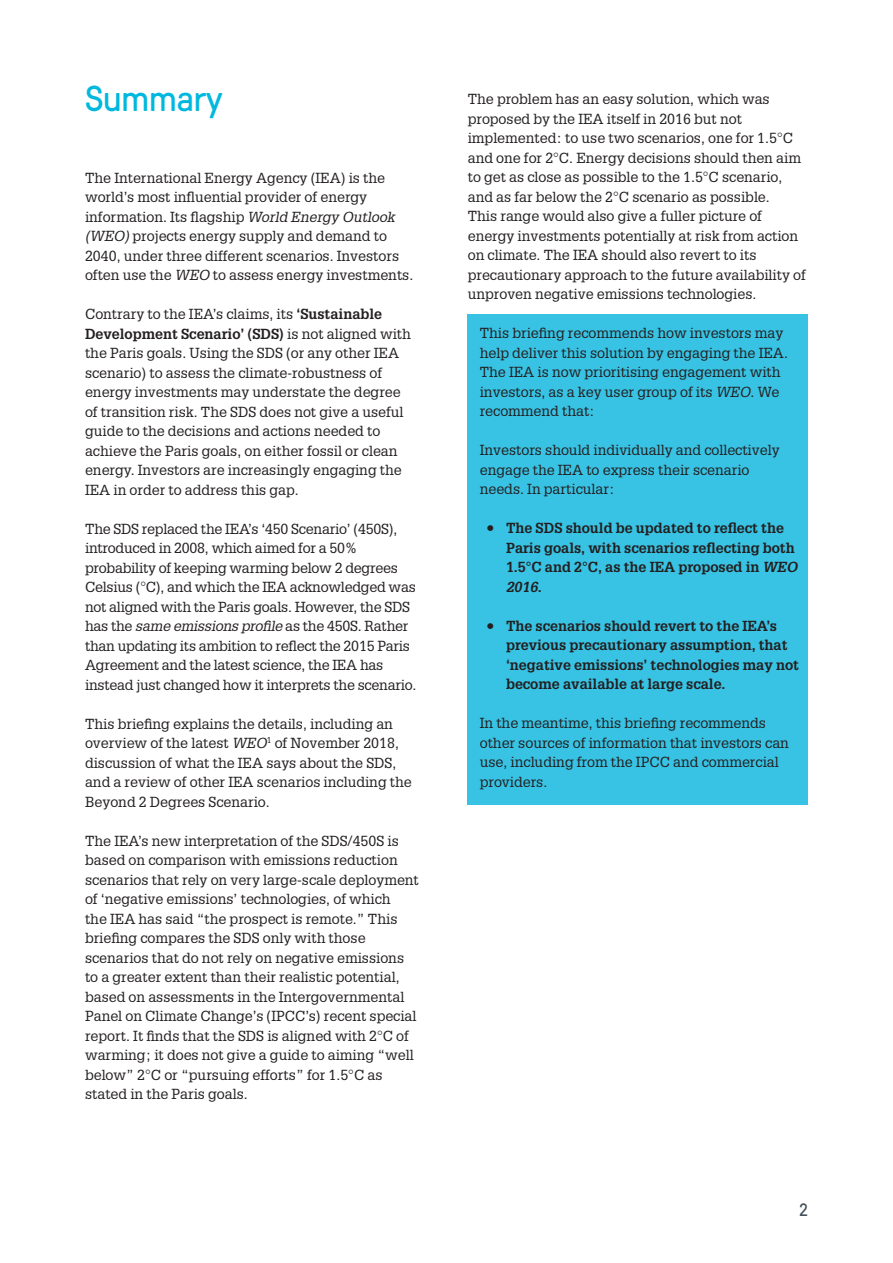
<style>
.page{position:relative;width:893px;height:1263px;background:#fff}
.page>*{position:absolute;margin:0;border:0;box-sizing:border-box;transform-origin:0 0}
.t1{font:36px "GT Pressura";letter-spacing:-.005em;color:#00b8de}
.t2{font:18px "GT Pressura";color:#425159}
.t3{font:14.25px/19.5px "Glypha LT Std";color:#231f20}
.t4{font:700 14.25px/19.5px "Glypha LT Std";color:#231f20}
.s1{font-style:italic}
.s2{font-weight:700}
.s3{font-family:"Plakat";font-weight:400}
</style>
<div class="page">
<div style="left:468px;top:315px;width:340px;height:490px;background:#38c3e4"></div>
<h1 class="t1" style="left:85px;top:72px;width:139px">Summary</h1>
<p class="t3" style="left:85px;top:167px;width:330px">The International Energy Agency (IEA) is the world’s most influential provider of energy information. Its flagship <span class="s1">World Energy Outlook (WEO)</span> projects energy supply and demand to 2040, under three different scenarios. Investors often use the <span class="s1">WEO</span> to assess energy investments.</p>
<p class="t3" style="left:85px;top:304px;width:327px">Contrary to the IEA’s claims, its <span class="s2">‘Sustainable Development Scenario’ (SDS)</span> is not aligned with the Paris goals. Using the SDS (or any other IEA scenario) to assess the climate-robustness of energy investments may understate the degree of transition risk. The SDS does not give a useful guide to the decisions and actions needed to achieve the Paris goals, on either fossil or clean energy. Investors are increasingly engaging the IEA in order to address this gap.</p>
<p class="t3" style="left:85px;top:518px;width:333px">The SDS replaced the IEA’s ‘450 Scenario’ (450S), introduced in 2008, which aimed for a 50% probability of keeping warming below 2 degrees Celsius (°C), and which the IEA acknowledged was not aligned with the Paris goals. However, the SDS has the <span class="s1">same emissions profile</span> as the 450S. Rather than updating its ambition to reflect the 2015 Paris Agreement and the latest science, the IEA has instead just changed how it interprets the scenario.</p>
<p class="t3" style="left:85px;top:713px;width:328px">This briefing explains the details, including an overview of the latest <span class="s1">WEO</span><sup>1</sup> of November 2018, discussion of what the IEA says about the SDS, and a review of other IEA scenarios including the Beyond 2 Degrees Scenario.</p>
<p class="t3" style="left:85px;top:830px;width:335px">The IEA’s new interpretation of the SDS/450S is based on comparison with emissions reduction scenarios that rely on very large-scale deployment of ‘negative emissions’ technologies, of which<br>the IEA has said “the prospect is remote.” This briefing compares the SDS only with those scenarios that do not rely on negative emissions to a greater extent than their realistic potential, based on assessments in the Intergovernmental Panel on Climate Change’s (IPCC’s) recent special report. It finds that the SDS is aligned with 2°C of warming; it does not give a guide to aiming “well below” 2°C or “pursuing efforts” for 1.5°C as stated in the Paris goals.</p>
<p class="t3" style="left:468px;top:89px;width:340px">The problem has an easy solution, which was proposed by the IEA itself in 2016 but not implemented: to use two scenarios, one for 1.5°C and one for 2°C. Energy decisions should then aim to get as close as possible to the 1.5°C scenario, and as far below the 2°C scenario as possible.<br>This range would also give a fuller picture of energy investments potentially at risk from action on climate. The IEA should also revert to its precautionary approach to the future availability of unproven negative emissions technologies.</p>
<p class="t3" style="left:480px;top:323px;width:310px">This briefing recommends how investors may help deliver this solution by engaging the IEA.<br>The IEA is now prioritising engagement with investors, as a key user group of its <span class="s1">WEO</span>. We recommend that:</p>
<p class="t3" style="left:480px;top:440px;width:301px">Investors should individually and collectively engage the IEA to express their scenario needs. In particular:</p>
<p class="t4" style="left:506px;top:518px;width:293px;text-indent:-19px"><span class="s3">~</span> The SDS should be updated to reflect the<br>Paris goals, with scenarios reflecting both<br>1.5°C and 2°C, as the IEA proposed in <span class="s1">WEO<br>2016</span>.</p>
<p class="t4" style="left:506px;top:616px;width:294px;text-indent:-19px"><span class="s3">~</span> The scenarios should revert to the IEA’s previous precautionary assumption, that ‘negative emissions’ technologies may not become available at large scale.</p>
<p class="t3" style="left:480px;top:713px;width:311px">In the meantime, this briefing recommends other sources of information that investors can use, including from the IPCC and commercial providers.</p>
<p class="t2" style="left:800px;top:1197px;width:10px">2</p>
</div>
